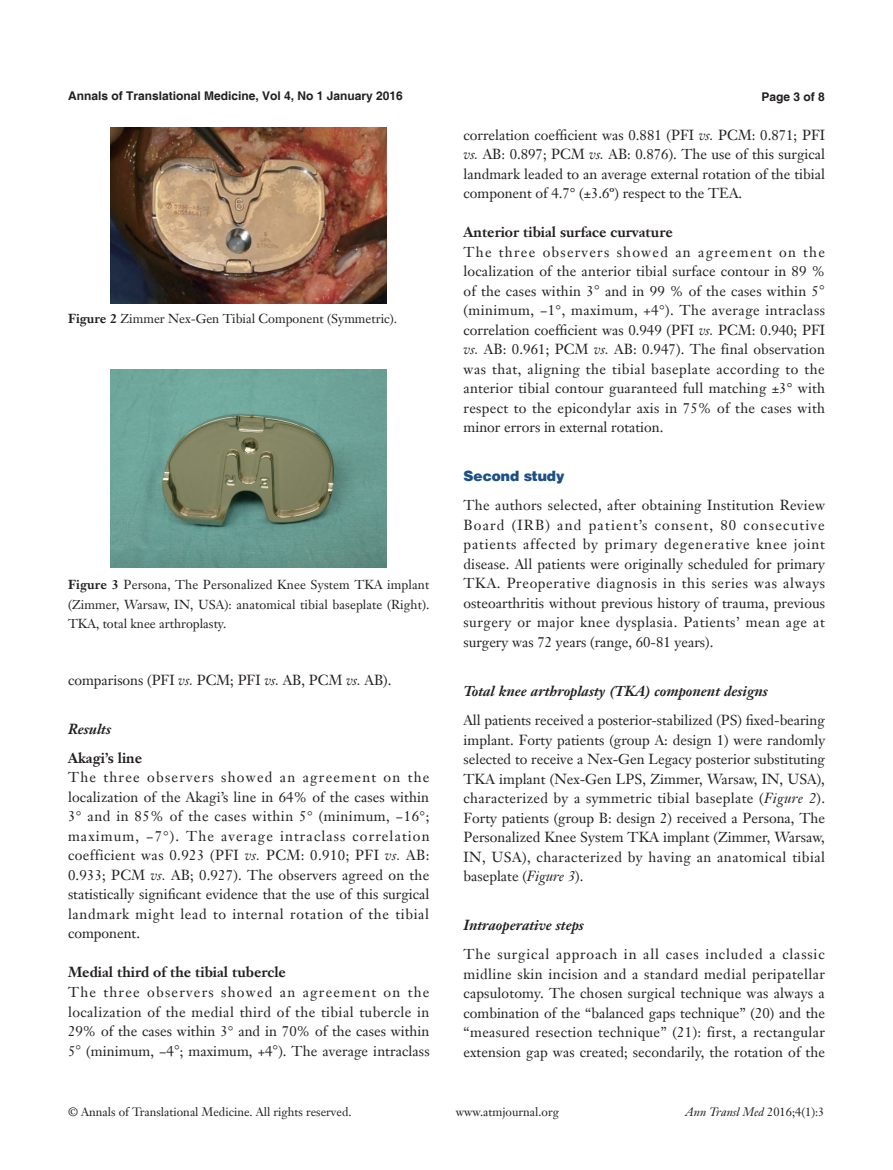
<style>
.page{position:relative;width:893px;height:1170px;background:#fff}
.page>*{position:absolute;margin:0;border:0;box-sizing:border-box;transform-origin:0 0}
.t1{font:14.25px/19.5px "Janson Text LT";letter-spacing:.005em;color:#231f20;text-align:justify}
.t2{font:700 14.25px "Janson Text LT";color:#231f20}
.t3{font:italic 700 14.25px "Janson Text LT";color:#231f20}
.t4{font:900 14.25px "Helvetica";color:#1c5085}
.t5{font:12.75px/19.5px "Janson Text LT";color:#231f20;text-align:justify}
.t6{font:12px "Janson Text LT";color:#231f20}
.t7{font:700 12px "Helvetica";color:#231f20}
.t8{font:italic 12px "Janson Text LT";color:#231f20}
.s1{font-weight:700}
.s2{font-style:italic}
.s3{font-family:"Times New Roman"}
.s4{font-style:normal}
</style>
<div class="page">
<img style="left:111px;top:128px;width:276px;height:176px">
<img style="left:111px;top:369px;width:276px;height:198px">
<p class="t7" style="left:68px;top:88px;width:336px">Annals of Translational Medicine, Vol 4, No 1 January 2016</p>
<p class="t7" style="left:762px;top:89px;width:65px">Page 3 of 8</p>
<p class="t5" style="left:68px;top:309px;width:331px"><span class="s1">Figure 2</span> Zimmer Nex-Gen Tibial Component (Symmetric).</p>
<p class="t5" style="left:68px;top:575px;width:363px"><span class="s1">Figure 3</span> Persona, The Personalized Knee System TKA implant (Zimmer, Warsaw, IN, USA): anatomical tibial baseplate (Right).<br>TKA, total knee arthroplasty.</p>
<p class="t1" style="left:68px;top:670px;width:325px">comparisons (PFI <span class="s2">vs.</span> PCM; PFI <span class="s2">vs.</span> AB, PCM <span class="s2">vs.</span> AB).</p>
<p class="t3" style="left:68px;top:719px;width:45px">Results</p>
<p class="t2" style="left:68px;top:748px;width:76px">Akagi’s line</p>
<p class="t1" style="left:68px;top:767px;width:363px">The three observers showed an agreement on the localization of the Akagi’s line in 64% of the cases within 3<span class="s3">°</span> and in 85% of the cases within 5<span class="s3">°</span> (minimum, −16<span class="s3">°</span>; maximum, −7<span class="s3">°</span>). The average intraclass correlation coefficient was 0.923 (PFI <span class="s2">vs.</span> PCM: 0.910; PFI <span class="s2">vs.</span> AB:<br>0.933; PCM <span class="s2">vs.</span> AB; 0.927). The observers agreed on the statistically significant evidence that the use of this surgical landmark might lead to internal rotation of the tibial component.</p>
<p class="t2" style="left:68px;top:963px;width:219px">Medial third of the tibial tubercle</p>
<p class="t1" style="left:68px;top:982px;width:363px">The three observers showed an agreement on the localization of the medial third of the tibial tubercle in 29% of the cases within 3<span class="s3">°</span> and in 70% of the cases within 5<span class="s3">°</span> (minimum, −4<span class="s3">°</span>; maximum, +4<span class="s3">°</span>). The average intraclass</p>
<p class="t1" style="left:463px;top:125px;width:363px">correlation coefficient was 0.881 (PFI <span class="s2">vs.</span> PCM: 0.871; PFI <span class="s2">vs.</span> AB: 0.897; PCM <span class="s2">vs.</span> AB: 0.876). The use of this surgical landmark leaded to an average external rotation of the tibial component of 4.7° (±3.6º) respect to the TEA.</p>
<p class="t2" style="left:463px;top:223px;width:211px">Anterior tibial surface curvature</p>
<p class="t1" style="left:463px;top:242px;width:363px">The three observers showed an agreement on the localization of the anterior tibial surface contour in 89 % of the cases within 3<span class="s3">°</span> and in 99 % of the cases within 5<span class="s3">° </span>(minimum, −1<span class="s3">°</span>, maximum, +4<span class="s3">°</span>). The average intraclass correlation coefficient was 0.949 (PFI <span class="s2">vs.</span> PCM: 0.940; PFI <span class="s2">vs.</span> AB: 0.961; PCM <span class="s2">vs.</span> AB: 0.947). The final observation was that, aligning the tibial baseplate according to the anterior tibial contour guaranteed full matching ±3° with respect to the epicondylar axis in 75% of the cases with minor errors in external rotation.</p>
<p class="t4" style="left:463px;top:467px;width:102px">Second study</p>
<p class="t1" style="left:463px;top:495px;width:363px">The authors selected, after obtaining Institution Review Board (IRB) and patient’s consent, 80 consecutive patients affected by primary degenerative knee joint disease. All patients were originally scheduled for primary TKA. Preoperative diagnosis in this series was always osteoarthritis without previous history of trauma, previous surgery or major knee dysplasia. Patients’ mean age at surgery was 72 years (range, 60-81 years).</p>
<p class="t3" style="left:463px;top:681px;width:306px">Total knee arthroplasty (TKA) component designs</p>
<p class="t1" style="left:463px;top:710px;width:363px">All patients received a posterior-stabilized (PS) fixed-bearing implant. Forty patients (group A: design 1) were randomly selected to receive a Nex-Gen Legacy posterior substituting TKA implant (Nex-Gen LPS, Zimmer, Warsaw, IN, USA), characterized by a symmetric tibial baseplate (<span class="s2">Figure 2</span>).<br>Forty patients (group B: design 2) received a Persona, The Personalized Knee System TKA implant (Zimmer, Warsaw, IN, USA), characterized by having an anatomical tibial baseplate (<span class="s2">Figure 3</span>).</p>
<p class="t3" style="left:463px;top:915px;width:122px">Intraoperative steps</p>
<p class="t1" style="left:463px;top:944px;width:363px">The surgical approach in all cases included a classic midline skin incision and a standard medial peripatellar capsulotomy. The chosen surgical technique was always a combination of the “balanced gaps technique” (20) and the “measured resection technique” (21): first, a rectangular extension gap was created; secondarily, the rotation of the</p>
<p class="t6" style="left:68px;top:1104px;width:285px">© Annals of Translational Medicine. All rights reserved.</p>
<p class="t6" style="left:456px;top:1104px;width:105px">www.atmjournal.org</p>
<p class="t8" style="left:686px;top:1104px;width:140px">Ann Transl Med <span class="s4">2016;4(1):3</span></p>
</div>
